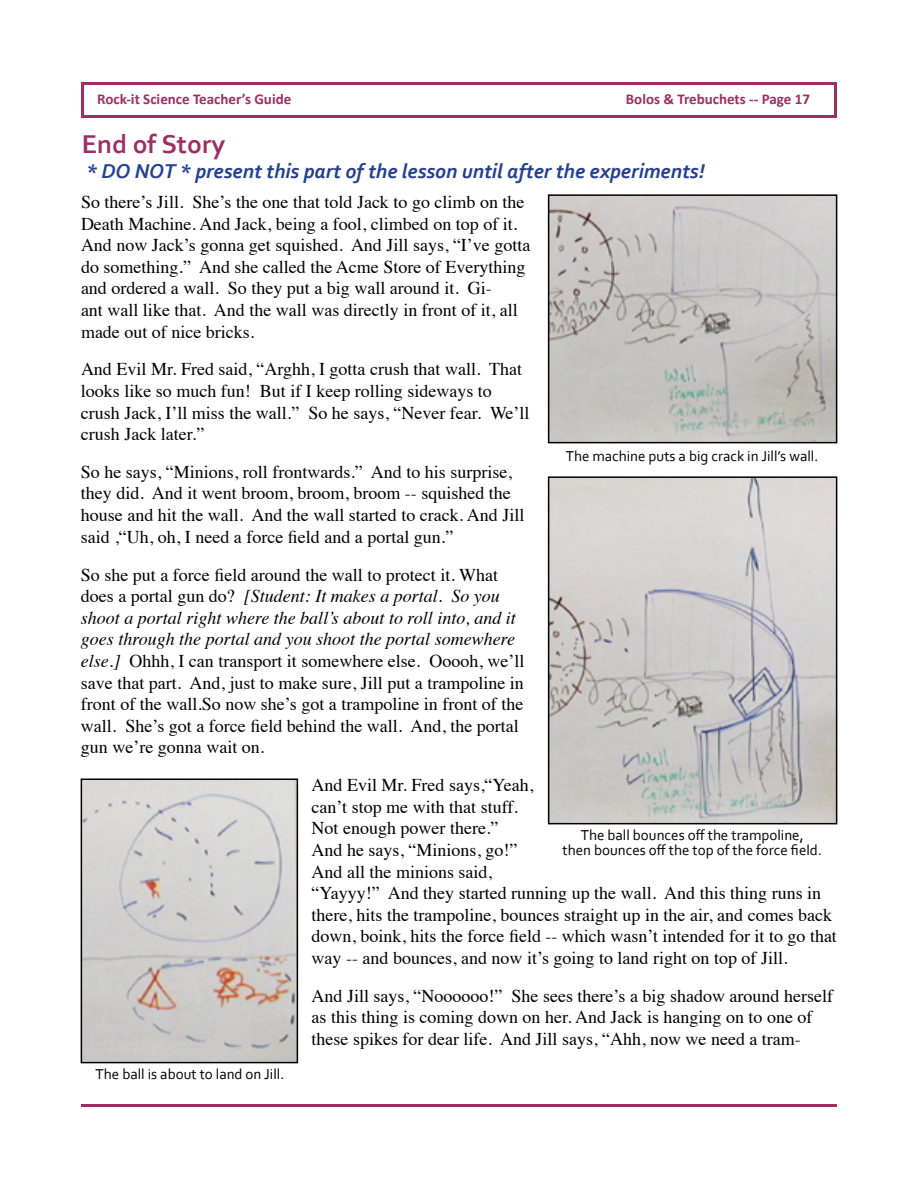
<style>
.page{position:relative;width:918px;height:1188px;background:#fff}
.page>*{position:absolute;margin:0;border:0;box-sizing:border-box;transform-origin:0 0}
.t1{font:700 27px "Corbel";color:#9f2e66}
.t2{font:italic 700 21px "Corbel";color:#25408f}
.t3{font:18px/21.6px "Times";color:#000}
.t4{font:15px/15px "Corbel";color:#000;text-align:center}
.t5{font:700 15px "Calibri";color:#9f2e66}
.s1{font-style:italic}
</style>
<div class="page">
<div style="left:81px;top:82px;width:756px;height:36px;border:3px solid #9f2e66"></div>
<hr style="left:81px;top:1104px;width:756px;height:3px;background:#9f2e66">
<img style="left:551px;top:197px;width:283px;height:243px">
<div style="left:548px;top:194px;width:289px;height:249px;border:2px solid #000"></div>
<img style="left:551px;top:479px;width:283px;height:342px">
<div style="left:548px;top:476px;width:289px;height:348px;border:2px solid #000"></div>
<img style="left:84px;top:781px;width:211px;height:279px">
<div style="left:81px;top:778px;width:217px;height:285px;border:2px solid #000"></div>
<p class="t5" style="left:97px;top:90px;width:196px">Rock-it Science Teacher’s Guide</p>
<p class="t5" style="left:626px;top:90px;width:186px">Bolos &amp; Trebuchets -- Page 17</p>
<h1 class="t1" style="left:82px;top:127px;width:145px">End of Story</h1>
<p class="t2" style="left:86px;top:158px;width:620px">* DO NOT * present this part of the lesson until after the experiments!</p>
<p class="t3" style="left:81px;top:190px;width:451px">So there’s Jill. She’s the one that told Jack to go climb on the Death Machine. And Jack, being a fool, climbed on top of it.<br>And now Jack’s gonna get squished. And Jill says, “I’ve gotta do something.” And she called the Acme Store of Everything and ordered a wall. So they put a big wall around it. Gi-<br>ant wall like that. And the wall was directly in front of it, all made out of nice bricks.</p>
<p class="t3" style="left:81px;top:357px;width:450px">And Evil Mr. Fred said, “Arghh, I gotta crush that wall. That looks like so much fun! But if I keep rolling sideways to crush Jack, I’ll miss the wall.” So he says, “Never fear. We’ll crush Jack later.”</p>
<p class="t3" style="left:81px;top:460px;width:445px">So he says, “Minions, roll frontwards.” And to his surprise, they did. And it went broom, broom, broom -- squished the house and hit the wall. And the wall started to crack. And Jill said ,“Uh, oh, I need a force field and a portal gun.”</p>
<p class="t3" style="left:81px;top:562px;width:445px">So she put a force field around the wall to protect it. What does a portal gun do? <span class="s1">[Student: It makes a portal. So you shoot a portal right where the ball’s about to roll into, and it goes through the portal and you shoot the portal somewhere else.]</span> Ohhh, I can transport it somewhere else. Ooooh, we’ll save that part. And, just to make sure, Jill put a trampoline in front of the wall.So now she’s got a trampoline in front of the wall. She’s got a force field behind the wall. And, the portal gun we’re gonna wait on.</p>
<p class="t3" style="left:312px;top:773px;width:527px">And Evil Mr. Fred says,“Yeah,<br>can’t stop me with that stuff.<br>Not enough power there.”<br>And he says, “Minions, go!”<br>And all the minions said,<br>“Yayyy!” And they started running up the wall. And this thing runs in there, hits the trampoline, bounces straight up in the air, and comes back down, boink, hits the force field -- which wasn’t intended for it to go that way -- and bounces, and now it’s going to land right on top of Jill.</p>
<p class="t3" style="left:312px;top:983px;width:523px">And Jill says, “Noooooo!” She sees there’s a big shadow around herself as this thing is coming down on her. And Jack is hanging on to one of these spikes for dear life. And Jill says, “Ahh, now we need a tram-</p>
<p class="t4" style="left:566px;top:448px;width:254px">The machine puts a big crack in Jill’s wall.</p>
<p class="t4" style="left:563px;top:827px;width:261px">The ball bounces off the trampoline,<br>then bounces off the top of the force field.</p>
<p class="t4" style="left:96px;top:1066px;width:190px">The ball is about to land on Jill.</p>
</div>
